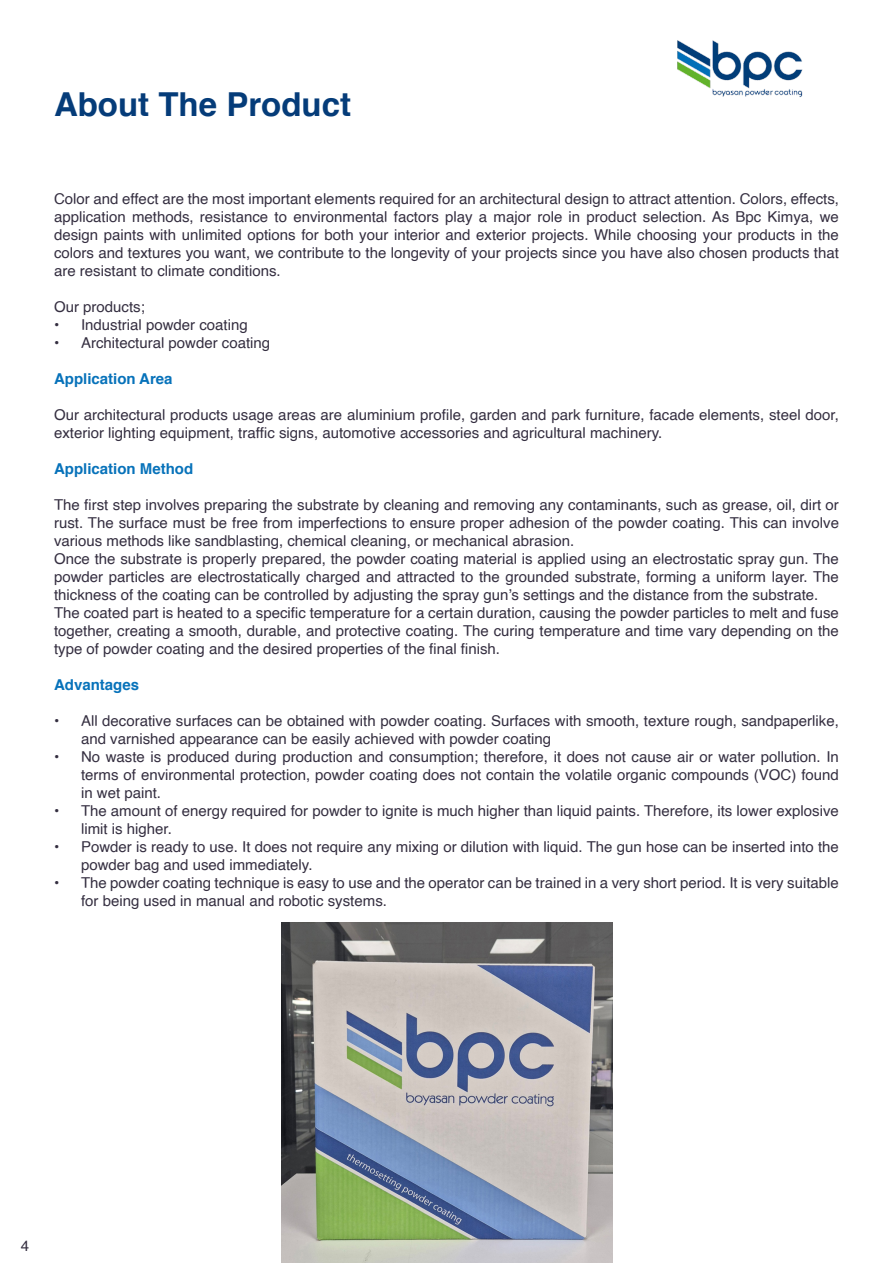
<style>
.page{position:relative;width:893px;height:1263px;background:#fff}
.page>*{position:absolute;margin:0;border:0;box-sizing:border-box;transform-origin:0 0}
.t1{font:700 33px "Helvetica";color:#053c79}
.t2{font:15px/18px "Helvetica";color:#342e40;text-align:justify}
.t3{font:700 15px "Helvetica";color:#0772ba}
</style>
<div class="page">
<img style="left:281px;top:922px;width:331px;height:341px">
<img style="left:677px;top:40px;width:126px;height:57px">
<p class="t1" style="left:54px;top:78px;width:298px">About The Product</p>
<p class="t2" style="left:54px;top:190px;width:786px">Color and effect are the most important elements required for an architectural design to attract attention. Colors, effects, application methods, resistance to environmental factors play a major role in product selection. As Bpc Kimya, we design paints with unlimited options for both your interior and exterior projects. While choosing your products in the colors and textures you want, we contribute to the longevity of your projects since you have also chosen products that are resistant to climate conditions.</p>
<p class="t2" style="left:54px;top:298px;width:92px">Our products;</p>
<p class="t2" style="left:54px;top:316px;width:195px">• Industrial powder coating</p>
<p class="t2" style="left:54px;top:334px;width:218px">• Architectural powder coating</p>
<p class="t3" style="left:54px;top:366px;width:120px">Application Area</p>
<p class="t2" style="left:54px;top:406px;width:786px">Our architectural products usage areas are aluminium profile, garden and park furniture, facade elements, steel door, exterior lighting equipment, traffic signs, automotive accessories and agricultural machinery.</p>
<p class="t3" style="left:54px;top:456px;width:141px">Application Method</p>
<p class="t2" style="left:54px;top:496px;width:786px">The first step involves preparing the substrate by cleaning and removing any contaminants, such as grease, oil, dirt or rust. The surface must be free from imperfections to ensure proper adhesion of the powder coating. This can involve various methods like sandblasting, chemical cleaning, or mechanical abrasion.</p>
<p class="t2" style="left:54px;top:550px;width:786px">Once the substrate is properly prepared, the powder coating material is applied using an electrostatic spray gun. The powder particles are electrostatically charged and attracted to the grounded substrate, forming a uniform layer. The thickness of the coating can be controlled by adjusting the spray gun’s settings and the distance from the substrate.</p>
<p class="t2" style="left:54px;top:604px;width:786px">The coated part is heated to a specific temperature for a certain duration, causing the powder particles to melt and fuse together, creating a smooth, durable, and protective coating. The curing temperature and time vary depending on the type of powder coating and the desired properties of the final finish.</p>
<p class="t3" style="left:54px;top:672px;width:87px">Advantages</p>
<p class="t2" style="left:81px;top:712px;width:759px;text-indent:-27px">• All decorative surfaces can be obtained with powder coating. Surfaces with smooth, texture rough, sandpaperlike, and varnished appearance can be easily achieved with powder coating</p>
<p class="t2" style="left:81px;top:748px;width:759px;text-indent:-27px">• No waste is produced during production and consumption; therefore, it does not cause air or water pollution. In terms of environmental protection, powder coating does not contain the volatile organic compounds (VOC) found in wet paint.</p>
<p class="t2" style="left:81px;top:802px;width:759px;text-indent:-27px">• The amount of energy required for powder to ignite is much higher than liquid paints. Therefore, its lower explosive limit is higher.</p>
<p class="t2" style="left:81px;top:838px;width:759px;text-indent:-27px">• Powder is ready to use. It does not require any mixing or dilution with liquid. The gun hose can be inserted into the powder bag and used immediately.</p>
<p class="t2" style="left:81px;top:874px;width:759px;text-indent:-27px">• The powder coating technique is easy to use and the operator can be trained in a very short period. It is very suitable for being used in manual and robotic systems.</p>
<p class="t2" style="left:21px;top:1237px;width:10px">4</p>
</div>
